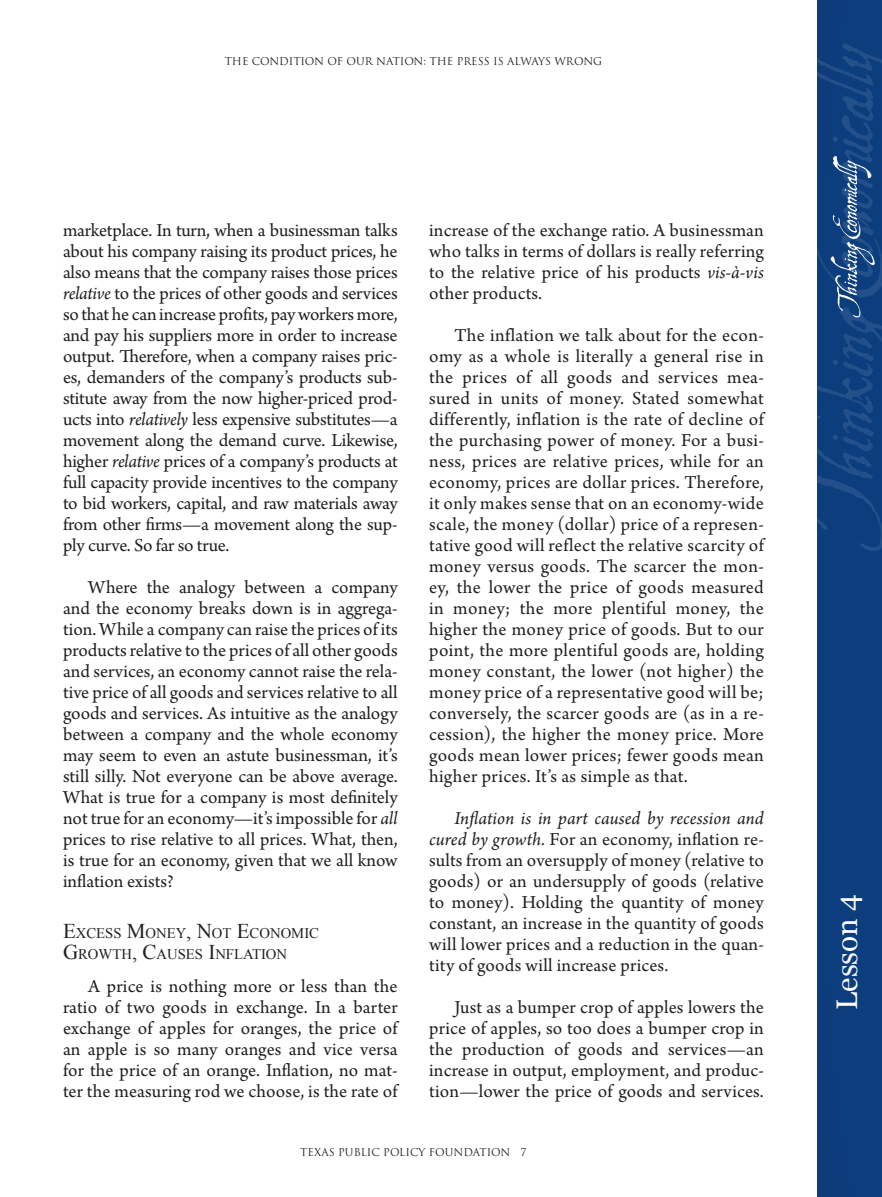
<style>
.page{position:relative;width:882px;height:1197px;background:#fff}
.page>*{position:absolute;margin:0;border:0;box-sizing:border-box;transform-origin:0 0}
.t1{font:29.75px "Georgia";color:#fff}
.NormalA{font:19.25px/21px "Arno Pro";letter-spacing:.01em;color:#231f20;text-align:justify}
.HEADING_STYLE{font:14.7px/21px "Times New Roman";color:#231f20}
.t2{font:10.5px "Trajan Pro";color:#231f20}
.s1{font-style:italic}
.s2{font-size:21px}
</style>
<div class="page">
<div style="left:817px;top:0;width:65px;height:1197px;background:#0c3d7d"></div>
<svg style="left:817px;top:43px;width:65px;height:508px"></svg>
<svg style="left:831px;top:156px;width:44px;height:161px"></svg>
<p class="t2" style="left:225px;top:54px;width:379px">THE CONDITION OF OUR NATION: THE PRESS IS ALWAYS WRONG</p>
<p class="NormalA" style="left:63px;top:221px;width:336px">marketplace. In turn, when a businessman talks about his company raising its product prices, he also means that the company raises those prices <span class="s1">relative</span> to the prices of other goods and services so that he can increase profits, pay workers more, and pay his suppliers more in order to increase output. Therefore, when a company raises pric&shy;es, demanders of the company’s products sub&shy;stitute away from the now higher-priced prod&shy;ucts into <span class="s1">relatively</span> less expensive substitutes—a movement along the demand curve. Likewise, higher <span class="s1">relative</span> prices of a company’s products at full capacity provide incentives to the company to bid workers, capital, and raw materials away from other firms—a movement along the sup&shy;ply curve. So far so true.</p>
<p class="NormalA" style="left:63px;top:578px;width:336px;text-indent:25px">Where the analogy between a company and the economy breaks down is in aggrega&shy;tion. While a company can raise the prices of its products relative to the prices of all other goods and services, an economy cannot raise the rela&shy;tive price of all goods and services relative to all goods and services. As intuitive as the analogy between a company and the whole economy may seem to even an astute businessman, it’s still silly. Not everyone can be above average.<br>What is true for a company is most definitely not true for an economy—it’s impossible for <span class="s1">all </span>prices to rise relative to all prices. What, then, is true for an economy, given that we all know inflation exists?</p>
<p class="HEADING_STYLE" style="left:63px;top:922px;width:258px"><span class="s2">E</span>XCESS <span class="s2">M</span>ONEY<span class="s2">, N</span>OT <span class="s2">E</span>CONOMIC<br><span class="s2">G</span>ROWTH<span class="s2">, C</span>AUSES <span class="s2">I</span>NFLATION</p>
<p class="NormalA" style="left:63px;top:977px;width:336px;text-indent:25px">A price is nothing more or less than the ratio of two goods in exchange. In a barter exchange of apples for oranges, the price of an apple is so many oranges and vice versa for the price of an orange. Inflation, no mat&shy;ter the measuring rod we choose, is the rate of</p>
<p class="NormalA" style="left:429px;top:221px;width:336px">increase of the exchange ratio. A businessman who talks in terms of dollars is really referring to the relative price of his products <span class="s1">vis-à-vis </span>other products.</p>
<p class="NormalA" style="left:429px;top:326px;width:336px;text-indent:25px">The inflation we talk about for the econ&shy;omy as a whole is literally a general rise in the prices of all goods and services mea&shy;sured in units of money. Stated somewhat differently, inflation is the rate of decline of the purchasing power of money. For a busi&shy;ness, prices are relative prices, while for an economy, prices are dollar prices. Therefore, it only makes sense that on an economy-wide scale, the money (dollar) price of a represen&shy;tative good will reflect the relative scarcity of money versus goods. The scarcer the mon&shy;ey, the lower the price of goods measured in money; the more plentiful money, the higher the money price of goods. But to our point, the more plentiful goods are, holding money constant, the lower (not higher) the money price of a representative good will be; conversely, the scarcer goods are (as in a re&shy;cession), the higher the money price. More goods mean lower prices; fewer goods mean higher prices. It’s as simple as that.</p>
<p class="NormalA" style="left:429px;top:809px;width:336px;text-indent:25px"><span class="s1">Inflation is in part caused by recession and cured by growth.</span> For an economy, inflation re&shy;sults from an oversupply of money (relative to goods) or an undersupply of goods (relative to money). Holding the quantity of money constant, an increase in the quantity of goods will lower prices and a reduction in the quan&shy;tity of goods will increase prices.</p>
<p class="NormalA" style="left:429px;top:998px;width:336px;text-indent:25px">Just as a bumper crop of apples lowers the price of apples, so too does a bumper crop in the production of goods and services—an increase in output, employment, and produc&shy;tion—lower the price of goods and services.</p>
<p class="t2" style="left:300px;top:1145px;width:228px">TEXAS PUBLIC POLICY FOUNDATION 7</p>
<h1 class="t1" style="left:830px;top:1010px;width:117px;rotate:-90deg">Lesson 4</h1>
</div>
